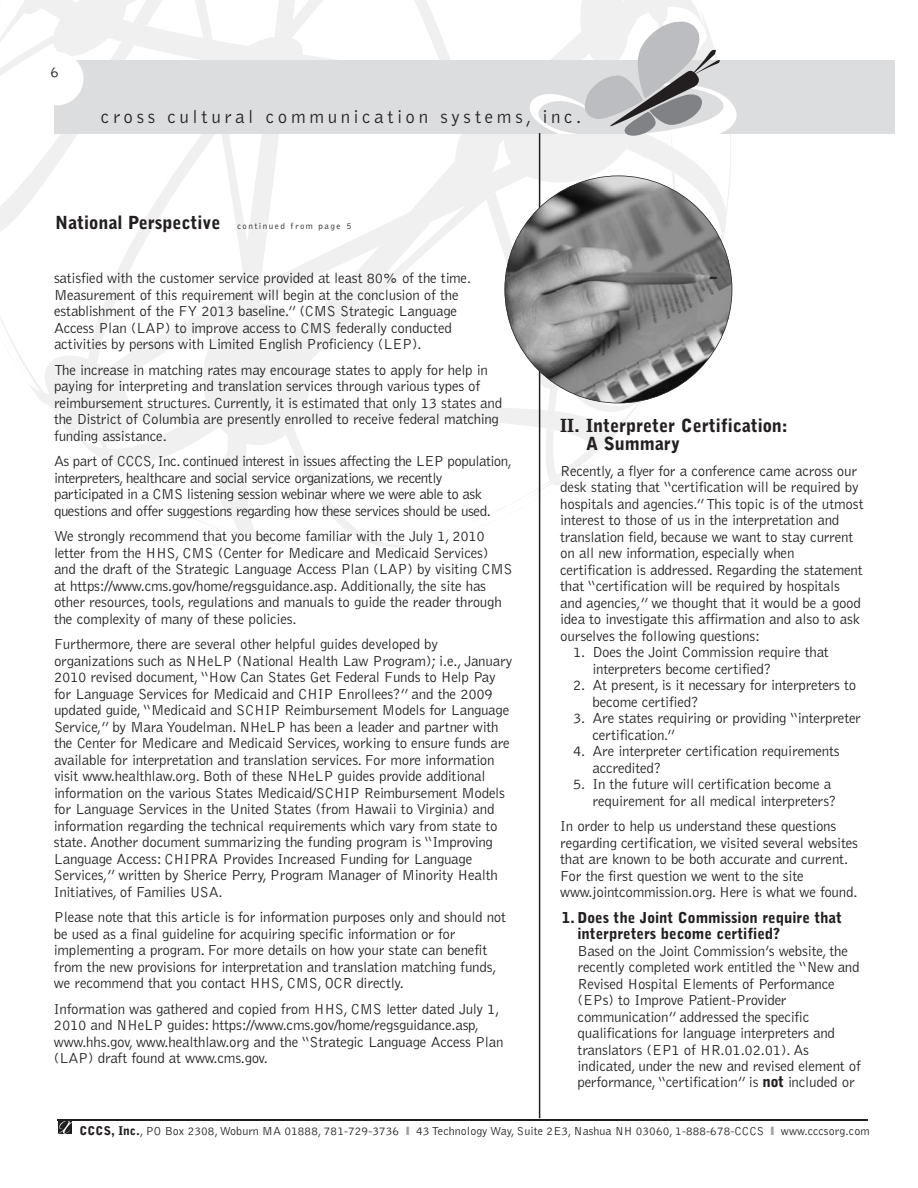
<style>
.page{position:relative;width:918px;height:1188px;background:#fff}
.page>*{position:absolute;margin:0;border:0;box-sizing:border-box;transform-origin:0 0}
.t1{font:300 18.9px "Bell Gothic";letter-spacing:.19em;color:#231f20}
.t2{font:900 18px/18px "Bell Gothic BT";color:#231f20}
.t3{font:300 15px/16.5px "Bell Gothic";letter-spacing:-.015em;color:#231f20}
.t4{font:300 15px/16.5px "Bell Gothic";letter-spacing:-.035em;color:#231f20}
.t5{font:900 15px/16.5px "Bell Gothic BT";color:#231f20}
.t6{font:300 12px "Bell Gothic";letter-spacing:.005em;color:#231f20}
.s1{font-weight:400;font-size:9px}
.s2{font-family:"Bell Gothic BT";font-weight:900}
.s3{color:#9d9fa2}
</style>
<div class="page">
<svg style="left:0;top:0;width:733px;height:547px"></svg>
<div style="left:55px;top:61px;width:840px;height:73px;background:#dcdddf"></div>
<div style="left:30px;top:52px;width:54px;height:53px;background:#fff;border-radius:50%"></div>
<svg style="left:58px;top:1121px;width:13px;height:13px"></svg>
<svg style="left:528px;top:21px;width:289px;height:117px"></svg>
<hr style="left:58px;top:1119px;width:810px;height:2px;background:#231f20">
<hr style="left:539px;top:133px;width:1px;height:985px;background:#231f20">
<img style="left:505px;top:176px;width:227px;height:227px;border-radius:50%">
<p class="t3" style="left:50px;top:65px;width:10px">6</p>
<p class="t1" style="left:101px;top:109px;width:482px">cross cultural communication systems, inc.</p>
<p class="t2" style="left:55px;top:215px;width:298px">National Perspective <span class="s1">continued from page 5</span></p>
<p class="t3" style="left:54px;top:271px;width:419px">satisfied with the customer service provided at least 80% of the time.<br>Measurement of this requirement will begin at the conclusion of the establishment of the FY 2013 baseline.” (CMS Strategic Language Access Plan (LAP) to improve access to CMS federally conducted activities by persons with Limited English Proficiency (LEP).</p>
<p class="t3" style="left:54px;top:362px;width:450px">The increase in matching rates may encourage states to apply for help in paying for interpreting and translation services through various types of reimbursement structures. Currently, it is estimated that only 13 states and the District of Columbia are presently enrolled to receive federal matching funding assistance.</p>
<p class="t4" style="left:54px;top:454px;width:459px">As part of CCCS, Inc. continued interest in issues affecting the LEP population, interpreters, healthcare and social service organizations, we recently participated in a CMS listening session webinar where we were able to ask questions and offer suggestions regarding how these services should be used.</p>
<p class="t3" style="left:54px;top:529px;width:460px">We strongly recommend that you become familiar with the July 1, 2010 letter from the HHS, CMS (Center for Medicare and Medicaid Services) and the draft of the Strategic Language Access Plan (LAP) by visiting CMS at https://www.cms.gov/home/regsguidance.asp. Additionally, the site has other resources, tools, regulations and manuals to guide the reader through the complexity of many of these policies.</p>
<p class="t3" style="left:54px;top:637px;width:460px">Furthermore, there are several other helpful guides developed by organizations such as NHeLP (National Health Law Program); i.e., January 2010 revised document,“How Can States Get Federal Funds to Help Pay for Language Services for Medicaid and CHIP Enrollees?” and the 2009 updated guide,“Medicaid and SCHIP Reimbursement Models for Language Service,” by Mara Youdelman. NHeLP has been a leader and partner with the Center for Medicare and Medicaid Services, working to ensure funds are available for interpretation and translation services. For more information visit www.healthlaw.org. Both of these NHeLP guides provide additional information on the various States Medicaid/SCHIP Reimbursement Models for Language Services in the United States (from Hawaii to Virginia) and information regarding the technical requirements which vary from state to state. Another document summarizing the funding program is “Improving Language Access: CHIPRA Provides Increased Funding for Language Services,” written by Sherice Perry, Program Manager of Minority Health Initiatives, of Families USA.</p>
<p class="t3" style="left:54px;top:910px;width:454px">Please note that this article is for information purposes only and should not be used as a final guideline for acquiring specific information or for implementing a program. For more details on how your state can benefit from the new provisions for interpretation and translation matching funds, we recommend that you contact HHS, CMS, OCR directly.</p>
<p class="t3" style="left:54px;top:1001px;width:451px">Information was gathered and copied from HHS, CMS letter dated July 1, 2010 and NHeLP guides: https://www.cms.gov/home/regsguidance.asp, www.hhs.gov, www.healthlaw.org and the “Strategic Language Access Plan (LAP) draft found at www.cms.gov.</p>
<p class="t2" style="left:586px;top:418px;width:203px;text-indent:-26px">II. Interpreter Certification:<br>A Summary</p>
<p class="t3" style="left:560px;top:463px;width:305px">Recently, a flyer for a conference came across our desk stating that “certification will be required by hospitals and agencies.”This topic is of the utmost interest to those of us in the interpretation and translation field, because we want to stay current on all new information, especially when certification is addressed. Regarding the statement that “certification will be required by hospitals and agencies,” we thought that it would be a good idea to investigate this affirmation and also to ask ourselves the following questions:</p>
<p class="t3" style="left:593px;top:645px;width:238px;text-indent:-19px">1. Does the Joint Commission require that interpreters become certified?</p>
<p class="t3" style="left:593px;top:678px;width:265px;text-indent:-19px">2. At present, is it necessary for interpreters to become certified?</p>
<p class="t3" style="left:593px;top:711px;width:270px;text-indent:-19px">3. Are states requiring or providing “interpreter certification.”</p>
<p class="t3" style="left:593px;top:744px;width:249px;text-indent:-19px">4. Are interpreter certification requirements accredited?</p>
<p class="t3" style="left:593px;top:777px;width:245px;text-indent:-19px">5. In the future will certification become a requirement for all medical interpreters?</p>
<p class="t3" style="left:560px;top:819px;width:299px">In order to help us understand these questions regarding certification, we visited several websites that are known to be both accurate and current.<br>For the first question we went to the site www.jointcommission.org. Here is what we found.</p>
<p class="t5" style="left:577px;top:910px;width:266px;text-indent:-16px">1. Does the Joint Commission require that interpreters become certified?</p>
<p class="t3" style="left:578px;top:943px;width:285px">Based on the Joint Commission’s website, the recently completed work entitled the “New and Revised Hospital Elements of Performance (EPs) to Improve Patient-Provider communication” addressed the specific qualifications for language interpreters and translators (EP1 of HR.01.02.01). As indicated, under the new and revised element of performance,“certification” is <span class="s2">not</span> included or</p>
<p class="t6" style="left:80px;top:1126px;width:792px"><span class="s2">CCCS, Inc.</span>, PO Box 2308,Woburn MA 01888, 781-729-3736 <span class="s3">❙</span> 43 Technology Way, Suite 2E3, Nashua NH 03060, 1-888-678-CCCS <span class="s3">❙</span> www.cccsorg.com</p>
</div>
